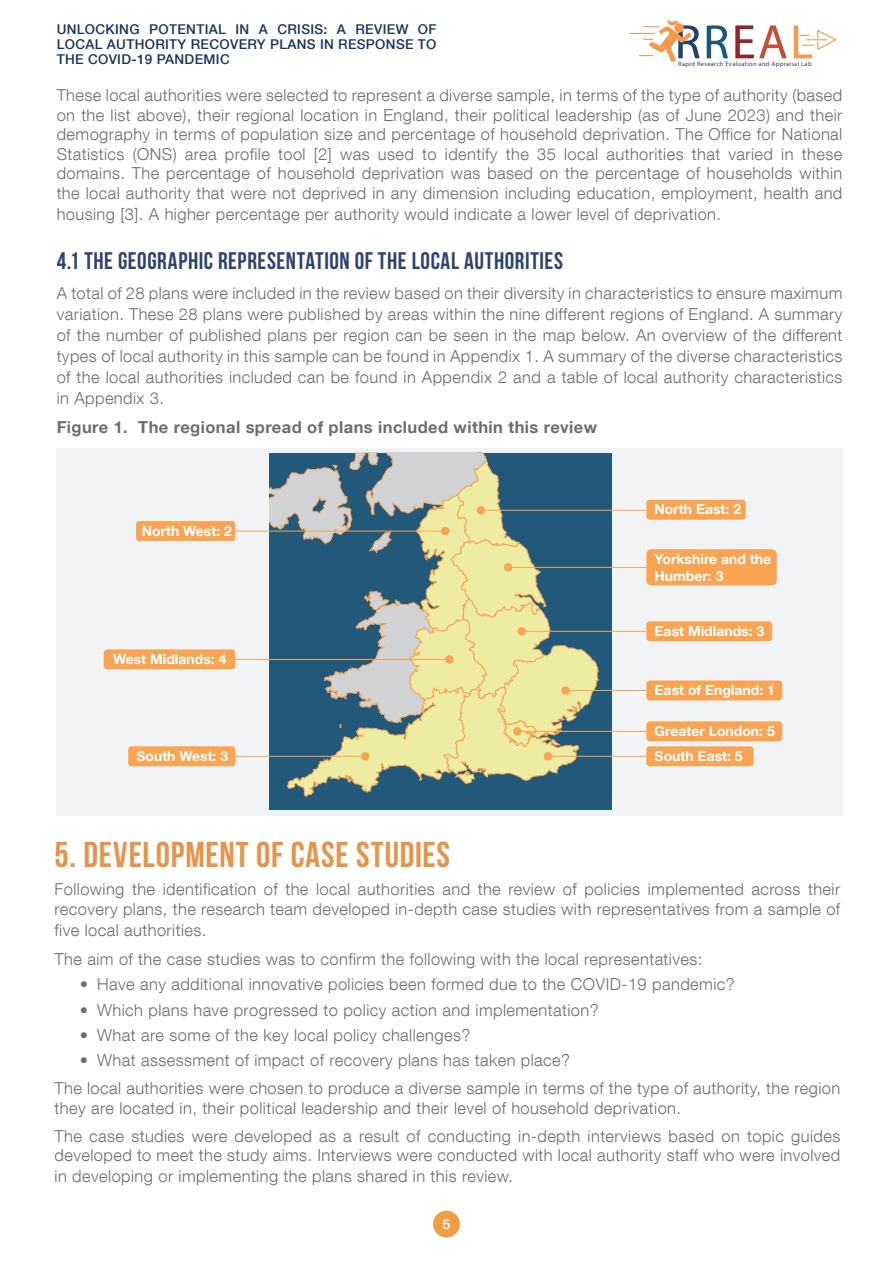
<style>
.page{position:relative;width:893px;height:1263px;background:#fff}
.page>*{position:absolute;margin:0;border:0;box-sizing:border-box;transform-origin:0 0}
.Titulo_con_separacio{font:700 36px "Bebas Neue";letter-spacing:.025em;color:#e79349}
.Subtitulo_con_separa{font:700 24px "Bebas Neue";letter-spacing:.025em;color:#30436e}
.Texto{font:300 16.5px/19.5px "Helvetica Neue LT Com";letter-spacing:.025em;color:#6c6d70}
.Texto-2{font:700 16.5px "Helvetica Neue LT Com";letter-spacing:.025em;color:#6c6d70}
.t1{font:700 13.8px/17px "Helvetica Neue LT Com";color:#fff}
.t2{font:500 13.5px/15px "Helvetica Neue LT Com";letter-spacing:.025em;color:#19335b;text-align:justify}
.t3{font:500 13.5px "Helvetica Neue LT Com";color:#fff}
.t4{font:6.45px "Myriad Pro";letter-spacing:.05em;color:#2a3d6b}
</style>
<div class="page">
<svg style="left:707px;top:25px;width:21px;height:33px"></svg>
<svg style="left:735px;top:25px;width:52px;height:33px"></svg>
<svg style="left:794px;top:25px;width:42px;height:33px"></svg>
<svg style="left:629px;top:20px;width:71px;height:42px"></svg>
<div style="left:433px;top:1211px;width:27px;height:26px;background:#f09e43;border-radius:50%"></div>
<div style="left:57px;top:448px;width:785px;height:367px;background:#f2f3f4"></div>
<div style="left:269px;top:453px;width:343px;height:357px;background:#22597b"></div>
<svg style="left:269px;top:453px;width:330px;height:344px"></svg>
<div style="left:477px;top:506px;width:8px;height:8px;background:#f9a453;border-radius:50%"></div>
<div style="left:441px;top:527px;width:8px;height:8px;background:#f9a453;border-radius:50%"></div>
<div style="left:504px;top:563px;width:8px;height:8px;background:#f9a453;border-radius:50%"></div>
<div style="left:517px;top:627px;width:9px;height:8px;background:#f9a453;border-radius:50%"></div>
<div style="left:561px;top:686px;width:9px;height:9px;background:#f9a453;border-radius:50%"></div>
<div style="left:513px;top:727px;width:9px;height:8px;background:#f9a453;border-radius:50%"></div>
<div style="left:544px;top:752px;width:8px;height:8px;background:#f9a453;border-radius:50%"></div>
<div style="left:361px;top:752px;width:8px;height:8px;background:#f9a453;border-radius:50%"></div>
<div style="left:445px;top:655px;width:9px;height:9px;background:#f9a453;border-radius:50%"></div>
<hr style="left:485px;top:510px;width:161px;height:1px;background:#f9a453">
<hr style="left:235px;top:531px;width:208px;height:1px;background:#f9a453">
<hr style="left:512px;top:567px;width:134px;height:1px;background:#f9a453">
<hr style="left:522px;top:631px;width:124px;height:1px;background:#f9a453">
<hr style="left:565px;top:690px;width:81px;height:1px;background:#f9a453">
<hr style="left:517px;top:731px;width:129px;height:1px;background:#f9a453">
<hr style="left:548px;top:756px;width:98px;height:1px;background:#f9a453">
<hr style="left:229px;top:659px;width:220px;height:1px;background:#f9a453">
<div style="left:646px;top:500px;width:100px;height:20px;background:#f9a453;border-radius:3px"></div>
<div style="left:136px;top:521px;width:99px;height:20px;background:#f9a453;border-radius:3px"></div>
<div style="left:646px;top:621px;width:126px;height:20px;background:#f9a453;border-radius:4px"></div>
<div style="left:646px;top:680px;width:136px;height:20px;background:#f9a453;border-radius:4px"></div>
<div style="left:646px;top:721px;width:136px;height:20px;background:#f9a453;border-radius:4px"></div>
<div style="left:646px;top:746px;width:107px;height:20px;background:#f9a453;border-radius:3px"></div>
<div style="left:128px;top:746px;width:107px;height:20px;background:#f9a453;border-radius:3px"></div>
<div style="left:104px;top:649px;width:131px;height:20px;background:#f9a453;border-radius:4px"></div>
<div style="left:646px;top:549px;width:131px;height:36px;background:#f9a453;border-radius:5px"></div>
<hr style="left:233px;top:756px;width:128px;height:1px;background:#f9a453">
<p class="t2" style="left:57px;top:22px;width:381px">UNLOCKING POTENTIAL IN A CRISIS: A REVIEW OF LOCAL AUTHORITY RECOVERY PLANS IN RESPONSE TO THE COVID-19 PANDEMIC</p>
<p class="t4" style="left:678px;top:60px;width:135px">Rapid Research Evaluation and Appraisal Lab</p>
<p class="Texto" style="left:57px;top:85px;width:787px;text-align:justify">These local authorities were selected to represent a diverse sample, in terms of the type of authority (based on the list above), their regional location in England, their political leadership (as of June 2023) and their demography in terms of population size and percentage of household deprivation. The Office for National Statistics (ONS) area profile tool [2] was used to identify the 35 local authorities that varied in these domains. The percentage of household deprivation was based on the percentage of households within the local authority that were not deprived in any dimension including education, employment, health and</p>
<p class="Texto" style="left:57px;top:204px;width:666px">housing [3]. A higher percentage per authority would indicate a lower level of deprivation.</p>
<p class="Subtitulo_con_separa" style="left:57px;top:248px;width:508px">4.1 THE GEOGRAPHIC REPRESENTATION OF THE LOCAL AUTHORITIES</p>
<p class="Texto" style="left:57px;top:282px;width:787px;line-height:21px;text-align:justify">A total of 28 plans were included in the review based on their diversity in characteristics to ensure maximum variation. These 28 plans were published by areas within the nine different regions of England. A summary of the number of published plans per region can be seen in the map below. An overview of the different types of local authority in this sample can be found in Appendix 1. A summary of the diverse characteristics of the local authorities included can be found in Appendix 2 and a table of local authority characteristics in Appendix 3.</p>
<p class="Texto-2" style="left:57px;top:417px;width:542px">Figure 1. The regional spread of plans included within this review</p>
<p class="t1" style="left:142px;top:522px;width:92px">North West: 2</p>
<p class="t1" style="left:113px;top:650px;width:115px">West Midlands: 4</p>
<p class="t1" style="left:655px;top:501px;width:88px">North East: 2</p>
<p class="t1" style="left:655px;top:550px;width:118px">Yorkshire and the<br>Humber: 3</p>
<p class="t1" style="left:655px;top:622px;width:111px">East Midlands: 3</p>
<p class="t1" style="left:655px;top:681px;width:122px">East of England: 1</p>
<p class="t1" style="left:655px;top:722px;width:122px">Greater London: 5</p>
<p class="t1" style="left:136px;top:747px;width:93px">South West: 3</p>
<p class="t1" style="left:655px;top:747px;width:90px">South East: 5</p>
<p class="Titulo_con_separacio" style="left:55px;top:835px;width:397px">5. DEVELOPMENT OF CASE STUDIES</p>
<p class="Texto" style="left:55px;top:879px;width:787px">Following the identification of the local authorities and the review of policies implemented across their recovery plans, the research team developed in-depth case studies with representatives from a sample of</p>
<p class="Texto" style="left:55px;top:920px;width:153px">five local authorities.</p>
<p class="Texto" style="left:55px;top:949px;width:649px">The aim of the case studies was to confirm the following with the local representatives:</p>
<p class="Texto" style="left:80px;top:974px;width:656px">• Have any additional innovative policies been formed due to the COVID-19 pandemic?</p>
<p class="Texto" style="left:80px;top:1000px;width:520px">• Which plans have progressed to policy action and implementation?</p>
<p class="Texto" style="left:80px;top:1025px;width:392px">• What are some of the key local policy challenges?</p>
<p class="Texto" style="left:80px;top:1050px;width:492px">• What assessment of impact of recovery plans has taken place?</p>
<p class="Texto" style="left:55px;top:1078px;width:787px">The local authorities were chosen to produce a diverse sample in terms of the type of authority, the region they are located in, their political leadership and their level of household deprivation.</p>
<p class="Texto" style="left:55px;top:1126px;width:787px">The case studies were developed as a result of conducting in-depth interviews based on topic guides developed to meet the study aims. Interviews were conducted with local authority staff who were involved</p>
<p class="Texto" style="left:55px;top:1166px;width:460px">in developing or implementing the plans shared in this review.</p>
<p class="t3" style="left:443px;top:1216px;width:9px">5</p>
</div>
